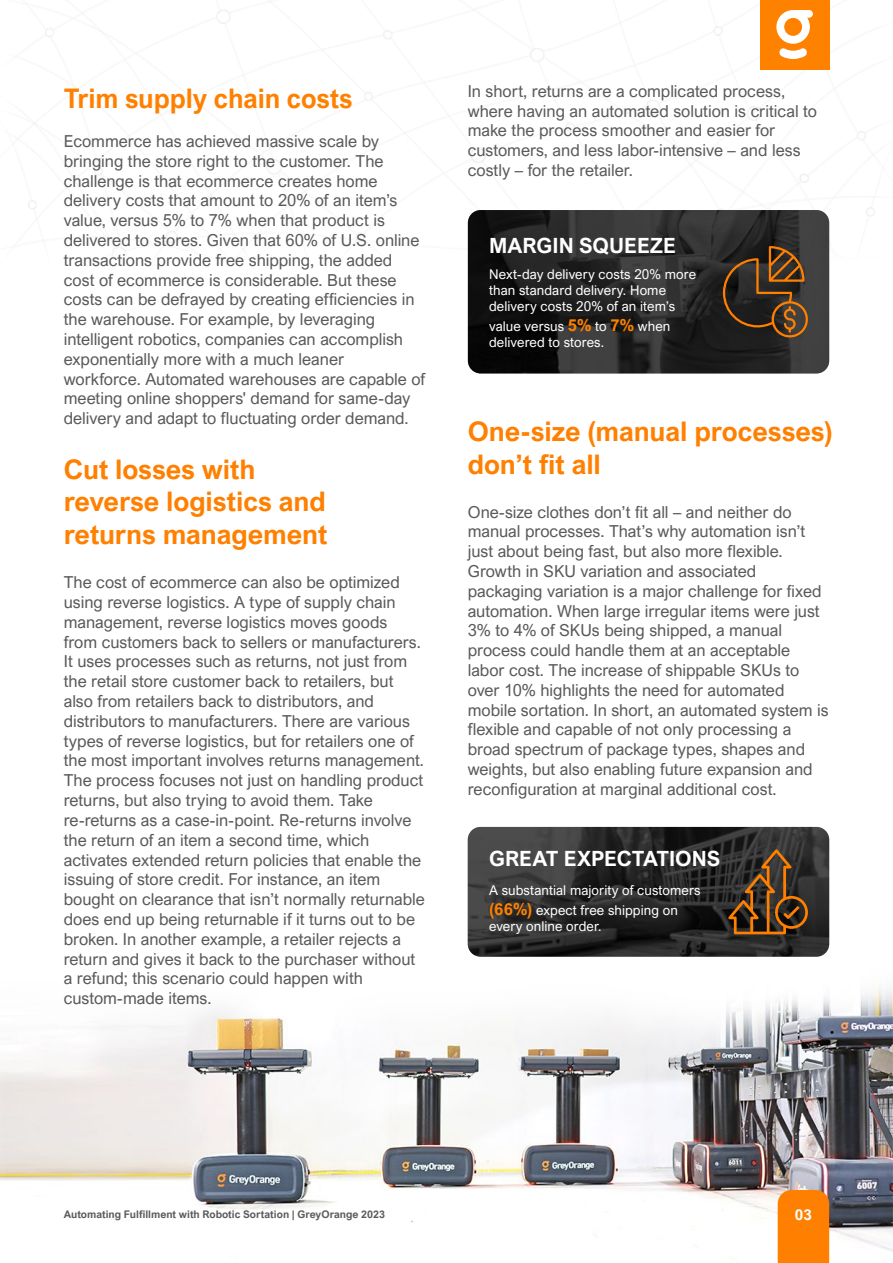
<style>
.page{position:relative;width:893px;height:1263px;background:#fff}
.page>*{position:absolute;margin:0;border:0;box-sizing:border-box;transform-origin:0 0}
.t1{font:700 27px/32.4px "Arial Nova";letter-spacing:-.005em;color:#ff8000}
.t2{font:700 21px "Arial Nova";color:#fff}
.t3{font:16.5px/19.8px "Arial Nova";color:#5a5a5a}
.t4{font:700 15px "Arial Nova";color:#fff}
.t5{font:13.5px/16.2px "Arial Nova";letter-spacing:.005em;color:#fff}
.t6{font:700 10.5px "Arial Nova";color:#5b5b5b}
.s1{font-weight:700;font-size:16.5px;color:#ff8000}
</style>
<div class="page">
<img style="left:0;top:826px;width:893px;height:437px">
<img style="left:468px;top:210px;width:361px;height:163px">
<svg style="left:723px;top:246px;width:87px;height:93px;background:#483521"></svg>
<div style="left:778px;top:1190px;width:51px;height:73px;background:#ff8000"></div>
<img style="left:468px;top:827px;width:361px;height:130px">
<svg style="left:728px;top:849px;width:80px;height:85px;background:#503921"></svg>
<div style="left:760px;top:0;width:69px;height:69px;background:#ff8100"></div>
<svg style="left:776px;top:10px;width:37px;height:49px"></svg>
<h1 class="t1" style="left:64px;top:82px;width:290px">Trim supply chain costs</h1>
<p class="t3" style="left:64px;top:131px;width:363px">Ecommerce has achieved massive scale by bringing the store right to the customer. The challenge is that ecommerce creates home delivery costs that amount to 20% of an item’s value, versus 5% to 7% when that product is delivered to stores. Given that 60% of U.S. online transactions provide free shipping, the added cost of ecommerce is considerable. But these costs can be defrayed by creating efficiencies in the warehouse. For example, by leveraging intelligent robotics, companies can accomplish exponentially more with a much leaner workforce. Automated warehouses are capable of meeting online shoppers' demand for same-day delivery and adapt to fluctuating order demand.</p>
<h1 class="t1" style="left:64px;top:453px;width:265px">Cut losses with reverse logistics and returns management</h1>
<p class="t3" style="left:64px;top:572px;width:363px">The cost of ecommerce can also be optimized using reverse logistics. A type of supply chain management, reverse logistics moves goods<br>from customers back to sellers or manufacturers.<br>It uses processes such as returns, not just from the retail store customer back to retailers, but also from retailers back to distributors, and distributors to manufacturers. There are various types of reverse logistics, but for retailers one of the most important involves returns management.<br>The process focuses not just on handling product returns, but also trying to avoid them. Take re-returns as a case-in-point. Re-returns involve the return of an item a second time, which activates extended return policies that enable the issuing of store credit. For instance, an item bought on clearance that isn’t normally returnable does end up being returnable if it turns out to be broken. In another example, a retailer rejects a return and gives it back to the purchaser without a refund; this scenario could happen with custom-made items.</p>
<p class="t3" style="left:468px;top:81px;width:351px">In short, returns are a complicated process, where having an automated solution is critical to make the process smoother and easier for customers, and less labor-intensive – and less costly – for the retailer.</p>
<p class="t2" style="left:489px;top:233px;width:188px">MARGIN SQUEEZE</p>
<p class="t5" style="left:489px;top:266px;width:209px">Next-day delivery costs 20% more than standard delivery. Home delivery costs 20% of an item’s</p>
<p class="t5" style="left:489px;top:318px;width:183px">value versus <span class="s1">5%</span> to <span class="s1">7%</span> when delivered to stores.</p>
<h1 class="t1" style="left:468px;top:415px;width:366px">One-size (manual processes) don’t fit all</h1>
<p class="t3" style="left:468px;top:502px;width:363px">One-size clothes don’t fit all – and neither do manual processes. That’s why automation isn’t just about being fast, but also more flexible.<br>Growth in SKU variation and associated packaging variation is a major challenge for fixed automation. When large irregular items were just 3% to 4% of SKUs being shipped, a manual process could handle them at an acceptable labor cost. The increase of shippable SKUs to over 10% highlights the need for automated mobile sortation. In short, an automated system is flexible and capable of not only processing a broad spectrum of package types, shapes and weights, but also enabling future expansion and reconfiguration at marginal additional cost.</p>
<p class="t2" style="left:489px;top:846px;width:233px">GREAT EXPECTATIONS</p>
<p class="t5" style="left:489px;top:880px;width:213px;line-height:19.8px">A substantial majority of customers <span class="s1">(66%)</span> expect free shipping on</p>
<p class="t5" style="left:489px;top:918px;width:114px">every online order.</p>
<p class="t6" style="left:64px;top:1208px;width:323px">Automating Fulfillment with Robotic Sortation | GreyOrange 2023</p>
<p class="t4" style="left:795px;top:1205px;width:19px">03</p>
</div>
